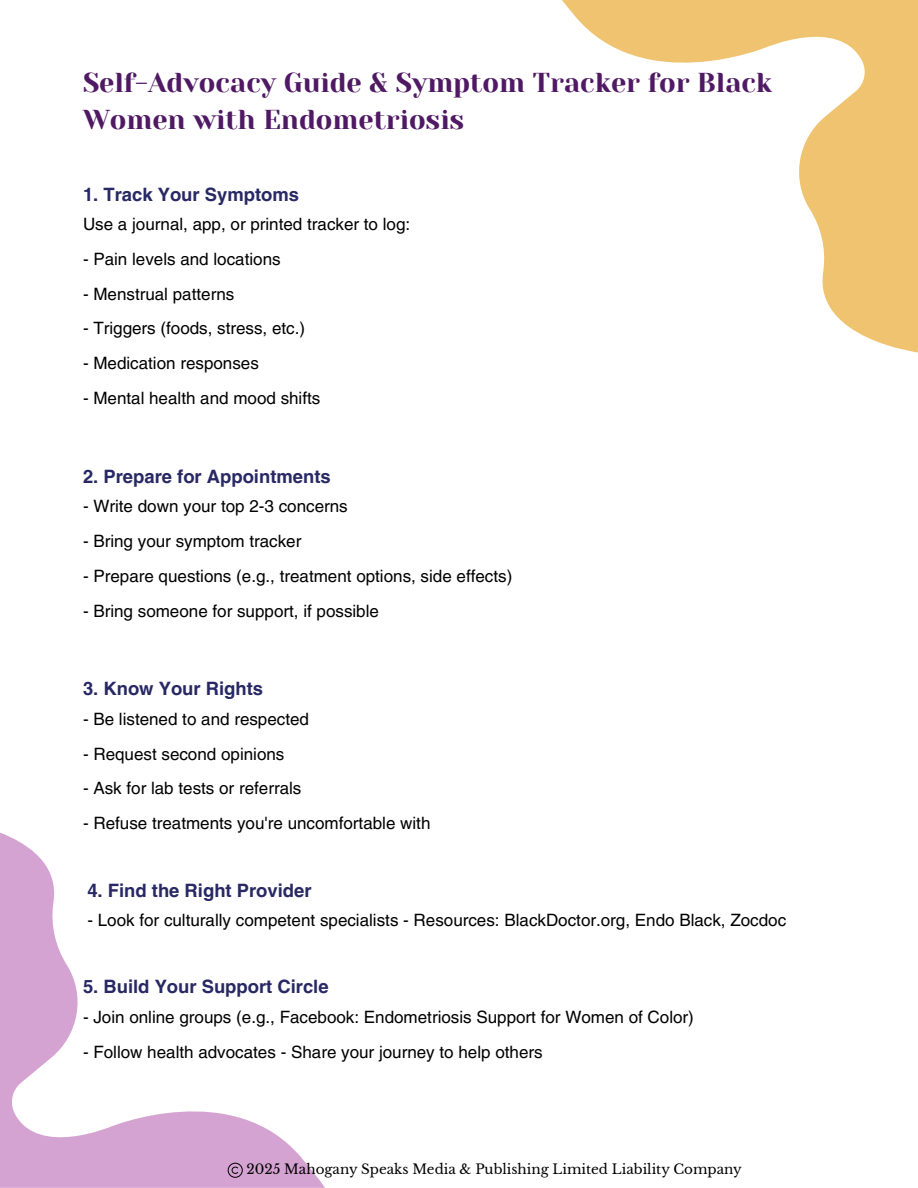
<style>
.page{position:relative;width:918px;height:1188px;background:#fff}
.page>*{position:absolute;margin:0;border:0;box-sizing:border-box;transform-origin:0 0}
.t1{font:27.3px/37.2px "Yeseva One";color:#4f1964}
.t2{font:700 18.45px "Helvetica LT Pro";color:#282864}
.t3{font:16.95px "Helvetica LT Pro";color:#000}
.t4{font:13.5px "Libre Baskerville";color:#000}
</style>
<div class="page">
<svg style="left:562px;top:0;width:356px;height:352px"></svg>
<svg style="left:0;top:832px;width:325px;height:356px"></svg>
<div style="left:228px;top:1163px;width:15px;height:15px;border:1px solid #000;border-radius:50%"></div>
<svg style="left:232px;top:1167px;width:6px;height:7px"></svg>
<p class="t1" style="left:83px;top:64px;width:691px">Self-Advocacy Guide &amp; Symptom Tracker for Black<br>Women with Endometriosis</p>
<h2 class="t2" style="left:83px;top:187px;width:218px">1. Track Your Symptoms</h2>
<h2 class="t3" style="left:83px;top:218px;width:329px">Use a journal, app, or printed tracker to log:</h2>
<h2 class="t3" style="left:83px;top:253px;width:199px">- Pain levels and locations</h2>
<h2 class="t3" style="left:83px;top:287px;width:153px">- Menstrual patterns</h2>
<h2 class="t3" style="left:83px;top:322px;width:224px">- Triggers (foods, stress, etc.)</h2>
<h2 class="t3" style="left:83px;top:357px;width:177px">- Medication responses</h2>
<h2 class="t3" style="left:83px;top:392px;width:239px">- Mental health and mood shifts</h2>
<p class="t2" style="left:83px;top:470px;width:249px">2. Prepare for Appointments</p>
<p class="t3" style="left:83px;top:500px;width:266px">- Write down your top 2-3 concerns</p>
<p class="t3" style="left:83px;top:535px;width:220px">- Bring your symptom tracker</p>
<p class="t3" style="left:83px;top:570px;width:431px">- Prepare questions (e.g., treatment options, side effects)</p>
<p class="t3" style="left:83px;top:605px;width:298px">- Bring someone for support, if possible</p>
<h1 class="t2" style="left:83px;top:682px;width:182px">3. Know Your Rights</h1>
<h1 class="t3" style="left:83px;top:713px;width:228px">- Be listened to and respected</h1>
<h1 class="t3" style="left:83px;top:747px;width:203px">- Request second opinions</h1>
<h1 class="t3" style="left:83px;top:782px;width:220px">- Ask for lab tests or referrals</h1>
<h1 class="t3" style="left:83px;top:817px;width:349px">- Refuse treatments you're uncomfortable with</h1>
<h2 class="t2" style="left:87px;top:883px;width:226px">4. Find the Right Provider</h2>
<h2 class="t3" style="left:87px;top:914px;width:700px">- Look for culturally competent specialists - Resources: BlackDoctor.org, Endo Black, Zocdoc</h2>
<h2 class="t2" style="left:83px;top:980px;width:247px">5. Build Your Support Circle</h2>
<h2 class="t3" style="left:83px;top:1010px;width:612px">- Join online groups (e.g., Facebook: Endometriosis Support for Women of Color)</h2>
<h2 class="t3" style="left:83px;top:1045px;width:461px">- Follow health advocates - Share your journey to help others</h2>
<p class="t4" style="left:246px;top:1161px;width:497px">2025 Mahogany Speaks Media &amp; Publishing Limited Liability Company</p>
</div>
